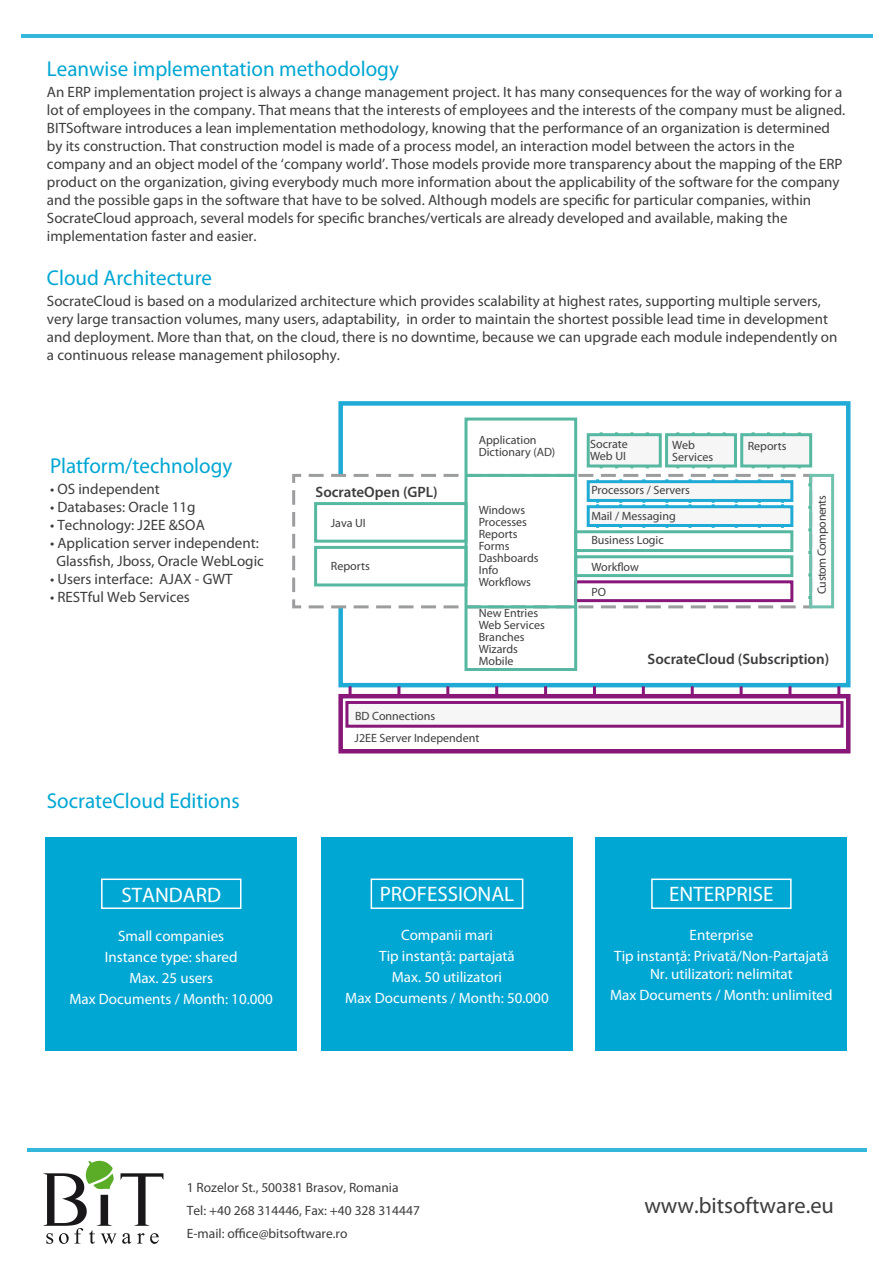
<style>
.page{position:relative;width:894px;height:1263px;background:#fff}
.page>*{position:absolute;margin:0;border:0;box-sizing:border-box;transform-origin:0 0}
.t1{font:22.5px "Myriad Pro";color:#3d3d3f}
.t2{font:21.6px "Myriad Pro";color:#00a7d3}
.t3{font:21px "Myriad Pro";color:#fff}
.t4{font:15px/18px "Myriad Pro";color:#3d3d3f}
.t5{font:15px/21px "Myriad Pro";color:#fff;text-align:center}
.t6{font:600 15px "Myriad Pro";color:#3d3d3f}
.t7{font:13.5px/23.4px "Myriad Pro";color:#3d3d3f}
.t8{font:12px/12px "Myriad Pro";color:#3d3d3f}
.t9{font:12px "Myriad Pro";letter-spacing:-.04em;color:#3d3d3f}
</style>
<div class="page">
<hr style="left:27px;top:1148px;width:839px;height:4px;background:#33b8db">
<hr style="left:21px;top:34px;width:851px;height:4px;background:#33b8db">
<svg style="left:43px;top:1160px;width:120px;height:84px"></svg>
<div style="left:338px;top:401px;width:512px;height:286px;border:4px solid #1fabd5"></div>
<div style="left:345px;top:701px;width:498px;height:27px;background:#f6f6f6;border:3px solid #881779"></div>
<div style="left:586px;top:433px;width:75px;height:34px;background:#f6f6f6;border:3px solid #56b8a1"></div>
<div style="left:664px;top:433px;width:72px;height:34px;background:#f6f6f6;border:3px solid #56b8a1"></div>
<div style="left:740px;top:433px;width:71px;height:34px;background:#f6f6f6;border:3px solid #56b8a1"></div>
<div style="left:464px;top:418px;width:113px;height:253px;border:3px solid #56b8a1"></div>
<div style="left:808px;top:474px;width:25px;height:134px;border:3px solid #71c1af"></div>
<svg style="left:292px;top:465px;width:521px;height:145px"></svg>
<div style="left:338px;top:694px;width:512px;height:59px;border:4px solid #881779"></div>
<svg style="left:837px;top:686px;width:3px;height:11px"></svg>
<svg style="left:348px;top:686px;width:3px;height:11px"></svg>
<svg style="left:641px;top:686px;width:3px;height:11px"></svg>
<svg style="left:739px;top:686px;width:3px;height:11px"></svg>
<svg style="left:544px;top:686px;width:3px;height:11px"></svg>
<svg style="left:446px;top:686px;width:3px;height:11px"></svg>
<svg style="left:397px;top:686px;width:3px;height:11px"></svg>
<svg style="left:495px;top:686px;width:3px;height:11px"></svg>
<svg style="left:592px;top:686px;width:3px;height:11px"></svg>
<svg style="left:690px;top:686px;width:3px;height:11px"></svg>
<svg style="left:788px;top:686px;width:3px;height:11px"></svg>
<div style="left:46px;top:837px;width:251px;height:213px;background:#00a7d3"></div>
<div style="left:321px;top:837px;width:251px;height:213px;background:#00a7d3"></div>
<div style="left:595px;top:837px;width:251px;height:213px;background:#00a7d3"></div>
<div style="left:101px;top:878px;width:140px;height:31px;border:2px solid #fff"></div>
<div style="left:370px;top:878px;width:153px;height:31px;border:2px solid #fff"></div>
<div style="left:651px;top:878px;width:140px;height:31px;border:2px solid #fff"></div>
<h2 class="t2" style="left:47px;top:60px;width:353px">Leanwise implementation methodology</h2>
<p class="t4" style="left:47px;top:84px;width:799px">An ERP implementation project is always a change management project. It has many consequences for the way of working for a lot of employees in the company. That means that the interests of employees and the interests of the company must be aligned.<br>BITSoftware introduces a lean implementation methodology, knowing that the performance of an organization is determined by its construction. That construction model is made of a process model, an interaction model between the actors in the company and an object model of the ‘company world’. Those models provide more transparency about the mapping of the ERP product on the organization, giving everybody much more information about the applicability of the software for the company and the possible gaps in the software that have to be solved. Although models are specific for particular companies, within SocrateCloud approach, several models for specific branches/verticals are already developed and available, making the implementation faster and easier.</p>
<h2 class="t2" style="left:47px;top:268px;width:167px">Cloud Architecture</h2>
<p class="t4" style="left:47px;top:293px;width:791px">SocrateCloud is based on a modularized architecture which provides scalability at highest rates, supporting multiple servers, very large transaction volumes, many users, adaptability, in order to maintain the shortest possible lead time in development and deployment. More than that, on the cloud, there is no downtime, because we can upgrade each module independently on a continuous release management philosophy.</p>
<h2 class="t2" style="left:50px;top:456px;width:184px">Platform/technology</h2>
<p class="t4" style="left:50px;top:481px;width:111px">• OS independent</p>
<p class="t4" style="left:50px;top:499px;width:147px">• Databases: Oracle 11g</p>
<p class="t4" style="left:50px;top:517px;width:156px">• Technology: J2EE &amp;SOA</p>
<p class="t4" style="left:50px;top:535px;width:215px;text-align:center">• Application server independent:<br>Glassfish, Jboss, Oracle WebLogic</p>
<p class="t4" style="left:50px;top:571px;width:184px">• Users interface: AJAX - GWT</p>
<p class="t4" style="left:50px;top:589px;width:141px">• RESTful Web Services</p>
<h2 class="t2" style="left:47px;top:792px;width:194px">SocrateCloud Editions</h2>
<h3 class="t3" style="left:121px;top:887px;width:101px">STANDARD</h3>
<p class="t5" style="left:69px;top:927px;width:205px">Small companies<br>Instance type: shared<br>Max. 25 users<br>Max Documents / Month: 10.000</p>
<p class="t6" style="left:315px;top:485px;width:124px">SocrateOpen (GPL)</p>
<p class="t8" style="left:331px;top:518px;width:36px">Java UI</p>
<p class="t8" style="left:331px;top:561px;width:40px">Reports</p>
<p class="t8" style="left:478px;top:435px;width:78px">Application<br>Dictionary (AD)</p>
<p class="t8" style="left:478px;top:505px;width:61px">Windows<br>Processes<br>Reports<br>Forms<br>Dashboards<br>Info<br>Workflows</p>
<p class="t8" style="left:478px;top:608px;width:68px">New Entries<br>Web Services<br>Branches<br>Wizards<br>Mobile</p>
<p class="t8" style="left:354px;top:705px;width:126px;line-height:22.2px">BD Connections<br>J2EE Server Independent</p>
<p class="t8" style="left:590px;top:439px;width:39px">Socrate<br>Web UI</p>
<p class="t8" style="left:672px;top:440px;width:42px">Web<br>Services</p>
<p class="t8" style="left:747px;top:441px;width:40px">Reports</p>
<p class="t8" style="left:591px;top:478px;width:100px;line-height:25.7px">Processors / Servers<br>Mail / Messaging</p>
<p class="t8" style="left:591px;top:528px;width:74px;line-height:26.4px">Business Logic<br>Workflow</p>
<p class="t8" style="left:591px;top:587px;width:16px">PO</p>
<p class="t9" style="left:816px;top:594px;width:100px;rotate:-90deg">Custom Components</p>
<p class="t6" style="left:647px;top:653px;width:183px">SocrateCloud (Subscription)</p>
<h3 class="t3" style="left:379px;top:885px;width:136px">PROFESSIONAL</h3>
<p class="t5" style="left:345px;top:926px;width:205px">Companii mari<br>Tip instanţă: partajată<br>Max. 50 utilizatori<br>Max Documents / Month: 50.000</p>
<h3 class="t3" style="left:669px;top:885px;width:106px">ENTERPRISE</h3>
<p class="t5" style="left:614px;top:926px;width:216px">Enterprise<br>Tip instanţă: Privată/Non-Partajată</p>
<p class="t5" style="left:610px;top:965px;width:224px">Nr. utilizatori: nelimitat<br>Max Documents / Month: unlimited</p>
<p class="t7" style="left:187px;top:1176px;width:234px">1 Rozelor St., 500381 Brasov, Romania<br>Tel: +40 268 314446, Fax: +40 328 314447<br>E-mail: office@bitsoftware.ro</p>
<h1 class="t1" style="left:644px;top:1196px;width:191px">www.bitsoftware.eu</h1>
</div>
